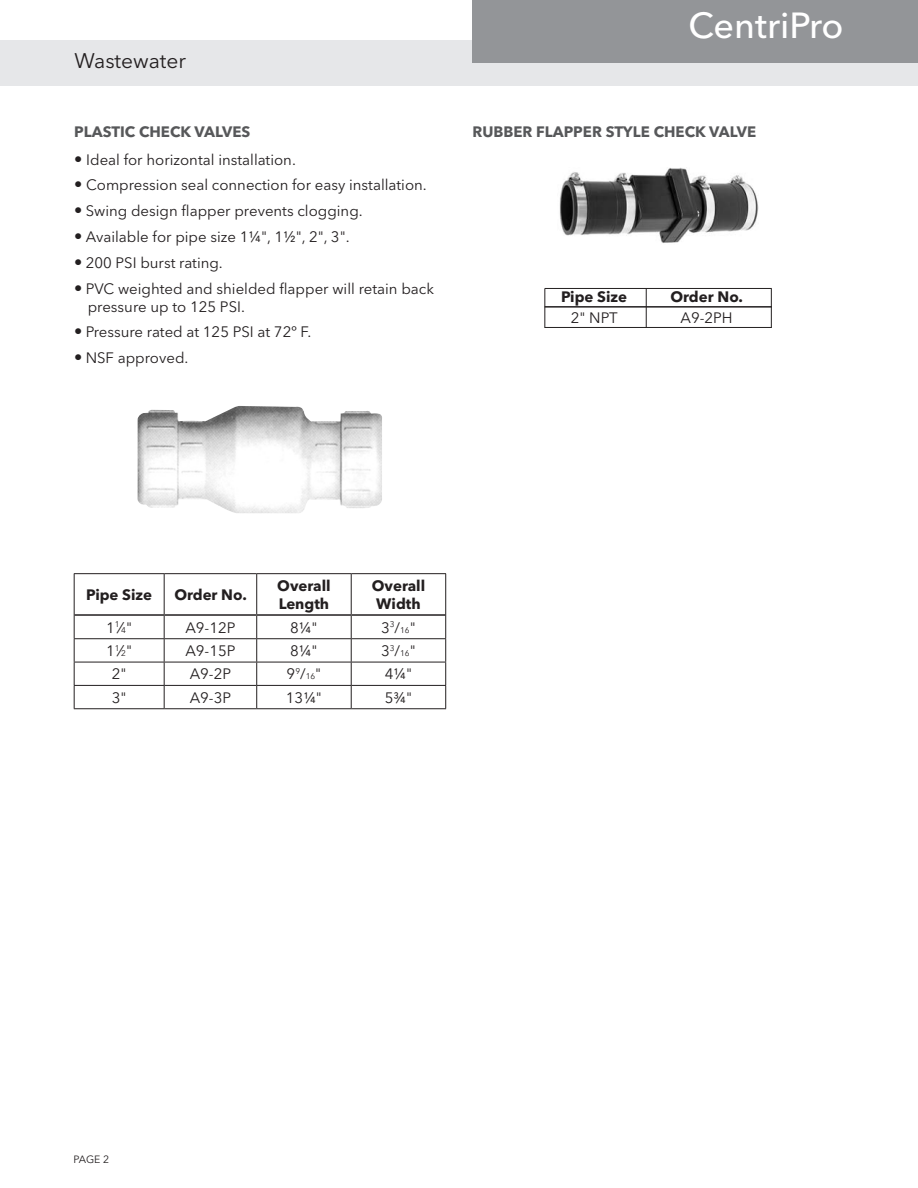
<style>
.page{position:relative;width:918px;height:1188px;background:#fff}
.page>*{position:absolute;margin:0;border:0;box-sizing:border-box;transform-origin:0 0}
.t1{font:500 36px "Avenir Next LT Pro";color:#fff}
.t2{font:21px "Avenir Next LT Pro";color:#231f20}
.t3{font:15px/18px "Avenir Next LT Pro";color:#231f20}
.t4{font:700 15px/18px "Avenir Next LT Pro";color:#231f20}
.t5{font:700 15px "Avenir Next LT Pro";color:#57585a}
.t6{font:10.5px "Avenir Next LT Pro";color:#231f20}
.s1{font-size:16.5px}
.s2{font-size:8.25px}
</style>
<div class="page">
<div style="left:0;top:40px;width:918px;height:46px;background:#e6e7e9"></div>
<div style="left:473px;top:0;width:445px;height:63px;background:#939598"></div>
<img style="left:559px;top:168px;width:200px;height:75px">
<img style="left:138px;top:406px;width:244px;height:107px">
<hr style="left:545px;top:288px;width:227px;height:1px;background:#231f20">
<hr style="left:545px;top:306px;width:227px;height:2px;background:#231f20">
<hr style="left:545px;top:327px;width:227px;height:1px;background:#231f20">
<hr style="left:646px;top:289px;width:1px;height:39px;background:#231f20">
<hr style="left:544px;top:289px;width:1px;height:39px;background:#231f20">
<hr style="left:771px;top:289px;width:1px;height:39px;background:#231f20">
<hr style="left:74px;top:573px;width:90px;height:1px;background:#231f20">
<hr style="left:74px;top:574px;width:1px;height:41px;background:#231f20">
<hr style="left:164px;top:573px;width:93px;height:1px;background:#231f20">
<hr style="left:164px;top:574px;width:1px;height:40px;background:#231f20">
<hr style="left:257px;top:573px;width:94px;height:1px;background:#231f20">
<hr style="left:256px;top:574px;width:1px;height:40px;background:#231f20">
<hr style="left:351px;top:573px;width:95px;height:1px;background:#231f20">
<hr style="left:351px;top:574px;width:1px;height:40px;background:#231f20">
<hr style="left:445px;top:574px;width:1px;height:41px;background:#231f20">
<hr style="left:74px;top:638px;width:90px;height:1px;background:#231f20">
<hr style="left:164px;top:638px;width:93px;height:1px;background:#231f20">
<hr style="left:257px;top:638px;width:94px;height:1px;background:#231f20">
<hr style="left:351px;top:638px;width:95px;height:1px;background:#231f20">
<hr style="left:74px;top:662px;width:90px;height:1px;background:#231f20">
<hr style="left:164px;top:662px;width:93px;height:1px;background:#231f20">
<hr style="left:257px;top:662px;width:94px;height:1px;background:#231f20">
<hr style="left:351px;top:662px;width:95px;height:1px;background:#231f20">
<hr style="left:74px;top:685px;width:90px;height:1px;background:#231f20">
<svg style="left:74px;top:615px;width:1px;height:93px"></svg>
<hr style="left:164px;top:685px;width:93px;height:1px;background:#231f20">
<svg style="left:164px;top:616px;width:1px;height:92px"></svg>
<hr style="left:257px;top:685px;width:94px;height:1px;background:#231f20">
<svg style="left:256px;top:616px;width:1px;height:92px"></svg>
<hr style="left:351px;top:685px;width:95px;height:1px;background:#231f20">
<svg style="left:351px;top:616px;width:1px;height:92px"></svg>
<svg style="left:445px;top:615px;width:1px;height:93px"></svg>
<hr style="left:74px;top:708px;width:90px;height:1px;background:#231f20">
<hr style="left:164px;top:708px;width:93px;height:1px;background:#231f20">
<hr style="left:257px;top:708px;width:94px;height:1px;background:#231f20">
<hr style="left:351px;top:708px;width:95px;height:1px;background:#231f20">
<hr style="left:75px;top:614px;width:89px;height:2px;background:#231f20">
<hr style="left:164px;top:614px;width:93px;height:2px;background:#231f20">
<hr style="left:257px;top:614px;width:94px;height:2px;background:#231f20">
<hr style="left:351px;top:614px;width:94px;height:2px;background:#231f20">
<p class="t2" style="left:74px;top:49px;width:113px">Wastewater</p>
<p class="t5" style="left:74px;top:123px;width:178px">PLASTIC CHECK VALVES</p>
<p class="t3" style="left:74px;top:150px;width:223px"><span class="s1">•</span> Ideal for horizontal installation.</p>
<p class="t3" style="left:74px;top:176px;width:354px"><span class="s1">•</span> Compression seal connection for easy installation.</p>
<p class="t3" style="left:74px;top:202px;width:290px"><span class="s1">•</span> Swing design flapper prevents clogging.</p>
<p class="t3" style="left:74px;top:228px;width:277px"><span class="s1">•</span> Available for pipe size 1¼", 1½", 2", 3".</p>
<p class="t3" style="left:74px;top:254px;width:150px"><span class="s1">•</span> 200 PSI burst rating.</p>
<p class="t3" style="left:88px;top:279px;width:348px;text-indent:-14px"><span class="s1">•</span> PVC weighted and shielded flapper will retain back pressure up to 125 PSI.</p>
<p class="t3" style="left:74px;top:323px;width:239px"><span class="s1">•</span> Pressure rated at 125 PSI at 72º F.</p>
<p class="t3" style="left:74px;top:349px;width:116px"><span class="s1">•</span> NSF approved.</p>
<p class="t1" style="left:689px;top:3px;width:156px">CentriPro</p>
<p class="t5" style="left:472px;top:123px;width:285px">RUBBER FLAPPER STYLE CHECK VALVE</p>
<p class="t4" style="left:561px;top:287px;width:68px">Pipe Size</p>
<p class="t4" style="left:671px;top:287px;width:74px">Order No.</p>
<p class="t3" style="left:571px;top:308px;width:49px">2" NPT</p>
<p class="t3" style="left:681px;top:308px;width:54px">A9-2PH</p>
<p class="t4" style="left:86px;top:586px;width:68px">Pipe Size</p>
<p class="t4" style="left:174px;top:586px;width:74px">Order No.</p>
<p class="t4" style="left:277px;top:577px;width:55px">Overall<br>Length</p>
<p class="t4" style="left:372px;top:577px;width:55px">Overall<br>Width</p>
<p class="t3" style="left:106px;top:619px;width:27px">1<sup>1</sup>⁄<span class="s2">4</span>"</p>
<p class="t3" style="left:185px;top:619px;width:52px">A9-12P</p>
<p class="t3" style="left:290px;top:619px;width:29px">8¼"</p>
<p class="t3" style="left:381px;top:619px;width:36px">3<sup>3</sup>/<span class="s2">16</span>"</p>
<p class="t3" style="left:106px;top:642px;width:27px">1<sup>1</sup>⁄<span class="s2">2</span>"</p>
<p class="t3" style="left:185px;top:642px;width:52px">A9-15P</p>
<p class="t3" style="left:290px;top:642px;width:29px">8¼"</p>
<p class="t3" style="left:381px;top:642px;width:36px">3<sup>3</sup>/<span class="s2">16</span>"</p>
<p class="t3" style="left:112px;top:665px;width:16px">2"</p>
<p class="t3" style="left:190px;top:665px;width:43px">A9-2P</p>
<p class="t3" style="left:287px;top:665px;width:36px">9<sup>9</sup>/<span class="s2">16</span>"</p>
<p class="t3" style="left:385px;top:665px;width:29px">4¼"</p>
<p class="t3" style="left:112px;top:689px;width:16px">3"</p>
<p class="t3" style="left:190px;top:689px;width:43px">A9-3P</p>
<p class="t3" style="left:286px;top:689px;width:38px">13¼"</p>
<p class="t3" style="left:385px;top:689px;width:29px">5¾"</p>
<p class="t6" style="left:74px;top:1153px;width:37px">PAGE 2</p>
</div>
